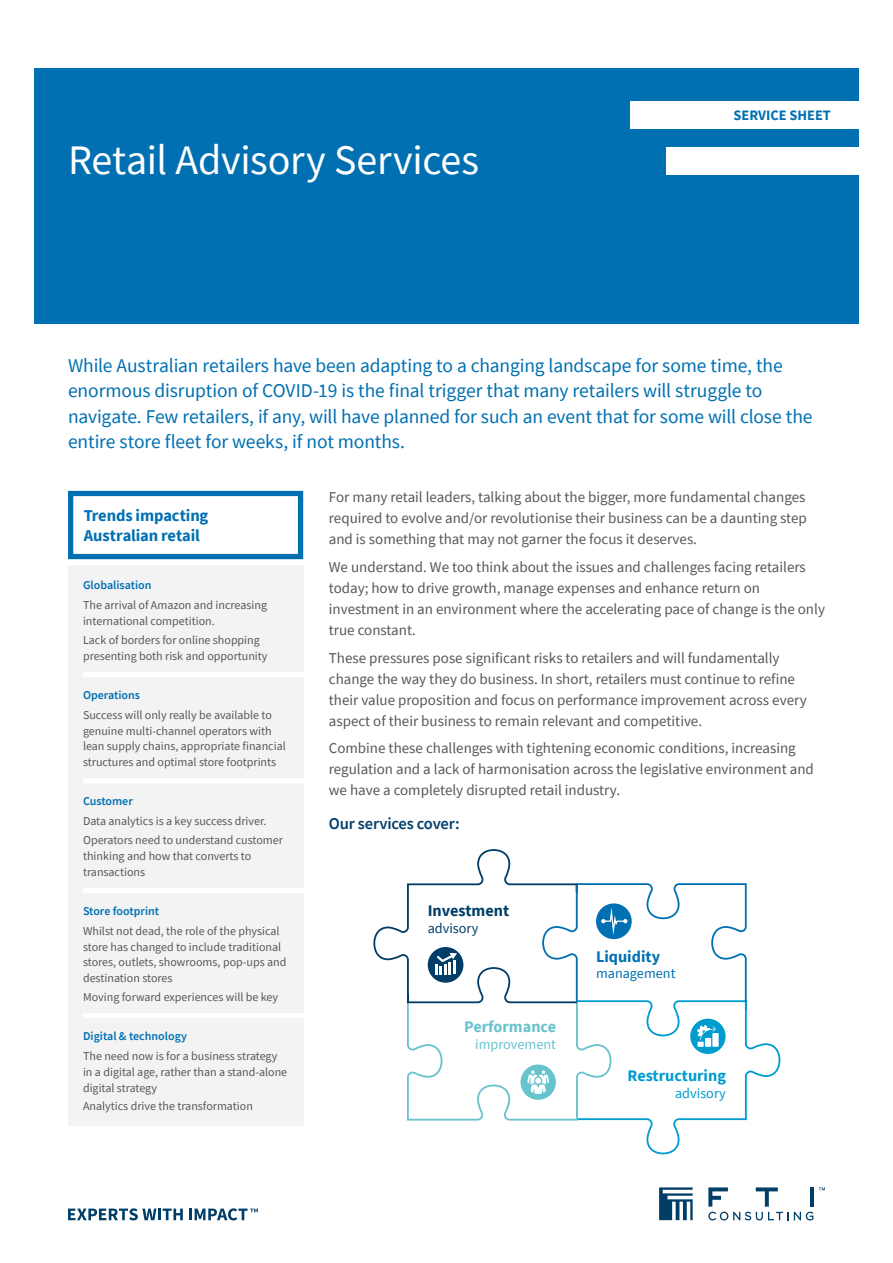
<style>
.page{position:relative;width:893px;height:1263px;background:#fff}
.page>*{position:absolute;margin:0;border:0;box-sizing:border-box;transform-origin:0 0}
.t1{font:42px "Source Sans Pro";letter-spacing:-.005em;color:#fff}
.t2{font:19.5px/25.5px "Source Sans Pro";letter-spacing:-.005em;color:#0070b2}
.t3{font:700 16.5px/19.8px "Source Sans Pro";letter-spacing:-.005em;color:#0070b2}
.t4{font:600 16.5px "Source Sans Pro";letter-spacing:-.01em;color:#003e68}
.t5{font:700 16.2px "Source Sans Pro";color:#009ccf}
.t6{font:700 16.2px "Source Sans Pro";color:#67c3cd}
.t7{font:700 16.2px "Source Sans Pro";color:#003e68}
.t8{font:700 16.2px "Source Sans Pro";color:#0070b2}
.t9{font:15px/21px "Source Sans Pro";color:#575756}
.t10{font:700 14.4px "Source Sans Pro";color:#0070b2}
.t11{font:14.25px "Source Sans Pro";color:#67c3cd}
.t12{font:14.25px "Source Sans Pro";color:#0070b2}
.t13{font:14.25px "Source Sans Pro";color:#009ccf}
.t14{font:14.25px "Source Sans Pro";color:#003e68}
.t15{font:12px/15.8px "Source Sans Pro";color:#575756}
.t16{font:600 12px "Source Sans Pro";color:#0070b2}
</style>
<div class="page">
<div style="left:34px;top:68px;width:825px;height:255px;background:#0070b2"></div>
<div style="left:630px;top:101px;width:229px;height:28px;background:#fff"></div>
<div style="left:666px;top:147px;width:193px;height:27px;background:#fff"></div>
<svg style="left:68px;top:1208px;width:115px;height:12px"></svg>
<svg style="left:189px;top:1208px;width:69px;height:12px"></svg>
<svg style="left:659px;top:1187px;width:34px;height:33px"></svg>
<svg style="left:708px;top:1212px;width:105px;height:8px"></svg>
<svg style="left:819px;top:1187px;width:6px;height:3px"></svg>
<svg style="left:756px;top:1187px;width:22px;height:19px"></svg>
<hr style="left:810px;top:1187px;width:4px;height:19px;background:#003e68">
<svg style="left:708px;top:1187px;width:20px;height:19px"></svg>
<div style="left:68px;top:565px;width:235px;height:560px;background:#f4f3f4"></div>
<div style="left:83px;top:672px;width:225px;height:5px;background:#fff"></div>
<div style="left:83px;top:778px;width:225px;height:5px;background:#fff"></div>
<div style="left:83px;top:888px;width:225px;height:5px;background:#fff"></div>
<div style="left:83px;top:1013px;width:225px;height:5px;background:#fff"></div>
<svg style="left:373px;top:849px;width:408px;height:306px"></svg>
<div style="left:68px;top:491px;width:235px;height:68px;border:5px solid #0070b2"></div>
<h1 class="t1" style="left:68px;top:133px;width:412px">Retail Advisory Services</h1>
<p class="t10" style="left:733px;top:105px;width:99px">SERVICE SHEET</p>
<p class="t2" style="left:68px;top:352px;width:746px">While Australian retailers have been adapting to a changing landscape for some time, the enormous disruption of COVID-19 is the final trigger that many retailers will struggle to navigate. Few retailers, if any, will have planned for such an event that for some will close the entire store fleet for weeks, if not months.</p>
<p class="t3" style="left:84px;top:505px;width:126px">Trends impacting<br>Australian retail</p>
<p class="t16" style="left:83px;top:577px;width:70px">Globalisation</p>
<p class="t15" style="left:83px;top:597px;width:186px">The arrival of Amazon and increasing international competition.</p>
<p class="t15" style="left:83px;top:632px;width:186px">Lack of borders for online shopping presenting both risk and opportunity</p>
<p class="t16" style="left:83px;top:687px;width:59px">Operations</p>
<p class="t15" style="left:83px;top:707px;width:204px">Success will only really be available to genuine multi-channel operators with lean supply chains, appropriate financial structures and optimal store footprints</p>
<p class="t16" style="left:83px;top:793px;width:51px">Customer</p>
<p class="t15" style="left:83px;top:812px;width:201px;line-height:18.8px">Data analytics is a key success driver.<br>Operators need to understand customer</p>
<p class="t15" style="left:83px;top:848px;width:170px">thinking and how that converts to transactions</p>
<p class="t16" style="left:83px;top:903px;width:78px">Store footprint</p>
<p class="t15" style="left:83px;top:923px;width:205px">Whilst not dead, the role of the physical store has changed to include traditional stores, outlets, showrooms, pop-ups and destination stores</p>
<p class="t15" style="left:83px;top:989px;width:197px">Moving forward experiences will be key</p>
<p class="t16" style="left:83px;top:1028px;width:105px">Digital &amp; technology</p>
<p class="t15" style="left:83px;top:1048px;width:206px">The need now is for a business strategy in a digital age, rather than a stand-alone digital strategy</p>
<p class="t15" style="left:83px;top:1098px;width:171px">Analytics drive the transformation</p>
<p class="t9" style="left:329px;top:486px;width:479px;text-align:justify">For many retail leaders, talking about the bigger, more fundamental changes required to evolve and/or revolutionise their business can be a daunting step and is something that may not garner the focus it deserves.</p>
<p class="t9" style="left:329px;top:556px;width:498px">We understand. We too think about the issues and challenges facing retailers today; how to drive growth, manage expenses and enhance return on investment in an environment where the accelerating pace of change is the only true constant.</p>
<p class="t9" style="left:329px;top:647px;width:479px">These pressures pose significant risks to retailers and will fundamentally change the way they do business. In short, retailers must continue to refine their value proposition and focus on performance improvement across every aspect of their business to remain relevant and competitive.</p>
<p class="t9" style="left:329px;top:738px;width:487px">Combine these challenges with tightening economic conditions, increasing regulation and a lack of harmonisation across the legislative environment and we have a completely disrupted retail industry.</p>
<p class="t4" style="left:329px;top:812px;width:132px">Our services cover:</p>
<p class="t7" style="left:428px;top:900px;width:83px">Investment</p>
<p class="t14" style="left:428px;top:919px;width:52px">advisory</p>
<p class="t6" style="left:464px;top:1016px;width:93px">Performance</p>
<p class="t11" style="left:475px;top:1035px;width:82px">improvement</p>
<p class="t8" style="left:596px;top:945px;width:66px">Liquidity</p>
<p class="t12" style="left:596px;top:964px;width:81px">management</p>
<p class="t5" style="left:628px;top:1065px;width:100px">Restructuring</p>
<p class="t13" style="left:675px;top:1084px;width:52px">advisory</p>
</div>
